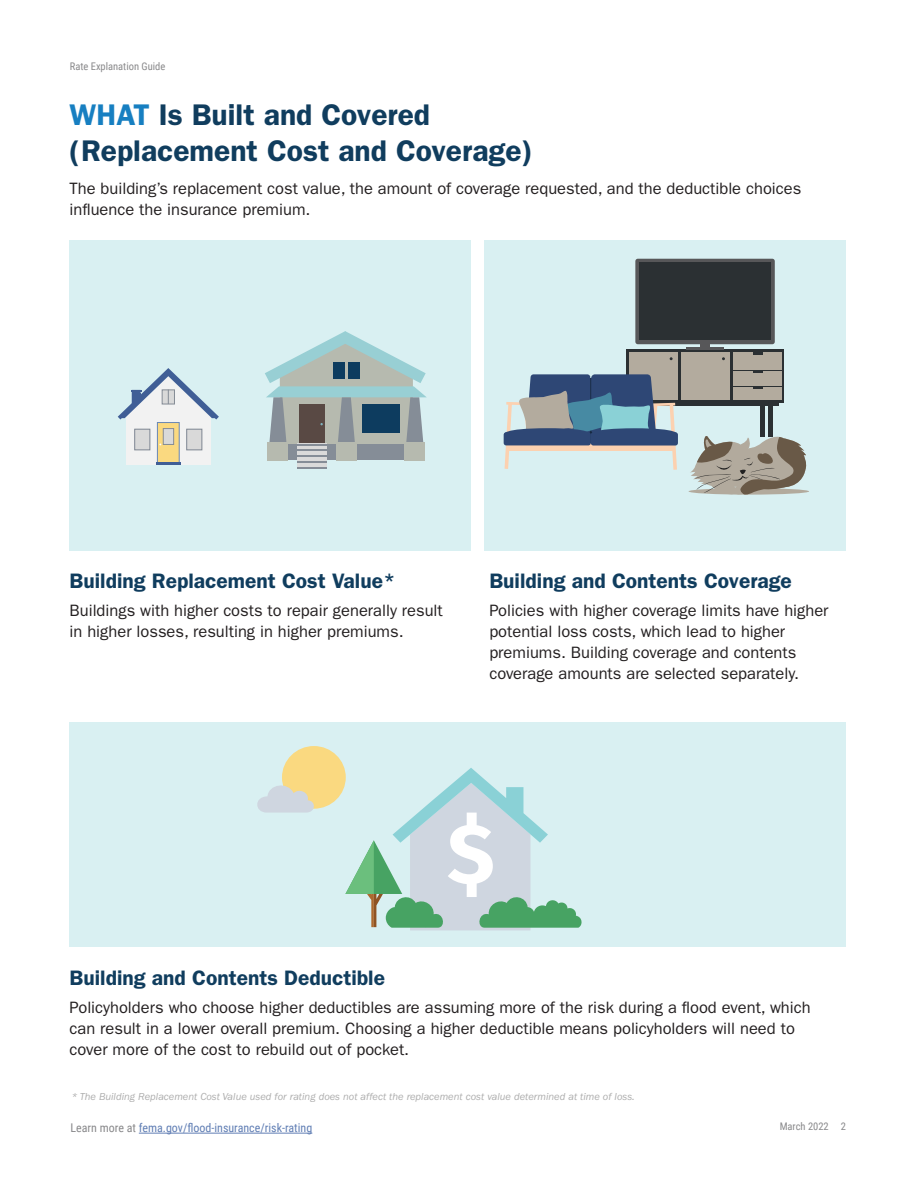
<style>
.page{position:relative;width:918px;height:1188px;background:#fff}
.page>*{position:absolute;margin:0;border:0;box-sizing:border-box;transform-origin:0 0}
.t1{font:600 30px/36px "ITC Franklin Gothic Std";color:#103d5e}
.t2{font:600 21px "ITC Franklin Gothic Std";color:#103d5e}
.t3{font:16.5px/21px "ITC Franklin Gothic Std";color:#231f20}
.t4{font:12px "Roboto Condensed";color:#607eb4}
.t5{font:italic 10.5px "ITC Franklin Gothic Std";color:#adadad}
.t6{font:10.5px "Roboto Condensed";color:#89898b}
.s1{color:#177fc1}
.s2{color:#89898b}
</style>
<div class="page">
<hr style="left:139px;top:1133px;width:173px;height:1px;background:#607eb4">
<div style="left:70px;top:241px;width:401px;height:310px;background:#d9f0f2"></div>
<div style="left:297px;top:444px;width:30px;height:24px;background:#dadada"></div>
<hr style="left:297px;top:461px;width:30px;height:2px;background:#858d97">
<hr style="left:297px;top:467px;width:30px;height:1px;background:#858d97">
<div style="left:267px;top:442px;width:21px;height:19px;background:#b6baaf"></div>
<div style="left:404px;top:442px;width:21px;height:19px;background:#b6baaf"></div>
<svg style="left:265px;top:331px;width:162px;height:128px"></svg>
<div style="left:336px;top:442px;width:21px;height:19px;background:#b6baaf"></div>
<div style="left:126px;top:418px;width:84px;height:46px;background:#f2f2f2"></div>
<div style="left:157px;top:422px;width:23px;height:43px;background:#fad980;border:1px solid #6987b5"></div>
<div style="left:163px;top:428px;width:11px;height:17px;background:#d9d9d9;border:1px solid #858c96"></div>
<hr style="left:156px;top:462px;width:25px;height:2px;background:#405e96">
<svg style="left:118px;top:368px;width:101px;height:52px"></svg>
<div style="left:186px;top:429px;width:16px;height:21px;background:#d9d9d9;border:1px solid #858c96"></div>
<div style="left:134px;top:429px;width:16px;height:21px;background:#d9d9d9;border:1px solid #858c96"></div>
<div style="left:485px;top:240px;width:361px;height:311px;background:#d9f0f2"></div>
<svg style="left:731px;top:350px;width:53px;height:53px"></svg>
<div style="left:734px;top:353px;width:48px;height:47px;background:#b3ab9e"></div>
<svg style="left:753px;top:353px;width:10px;height:2px"></svg>
<svg style="left:753px;top:371px;width:10px;height:2px"></svg>
<svg style="left:753px;top:387px;width:10px;height:2px"></svg>
<hr style="left:734px;top:370px;width:48px;height:1px;background:#2b3033">
<hr style="left:734px;top:386px;width:48px;height:1px;background:#2b3033">
<svg style="left:679px;top:350px;width:52px;height:52px"></svg>
<div style="left:681px;top:353px;width:49px;height:47px;background:#b3ab9e"></div>
<svg style="left:626px;top:350px;width:53px;height:24px"></svg>
<div style="left:629px;top:353px;width:48px;height:47px;background:#b3ab9e"></div>
<hr style="left:633px;top:402px;width:146px;height:4px;background:#2b3033">
<hr style="left:768px;top:406px;width:4px;height:31px;background:#2b3033">
<hr style="left:761px;top:406px;width:4px;height:31px;background:#2b3033">
<div style="left:635px;top:259px;width:140px;height:85px;background:#575759;border-radius:3px"></div>
<div style="left:639px;top:263px;width:132px;height:77px;background:#2b3033"></div>
<hr style="left:700px;top:344px;width:10px;height:4px;background:#575759">
<hr style="left:686px;top:348px;width:38px;height:2px;background:#575759">
<svg style="left:503px;top:374px;width:177px;height:96px"></svg>
<div style="left:504px;top:432px;width:87px;height:13px;background:#2e4775;border-radius:3px"></div>
<div style="left:689px;top:488px;width:120px;height:7px;background:#b7b3a9;border-radius:50%"></div>
<svg style="left:690px;top:436px;width:118px;height:59px"></svg>
<div style="left:70px;top:722px;width:776px;height:225px;background:#d9f0f2"></div>
<div style="left:282px;top:746px;width:64px;height:63px;background:#fad980;border-radius:50%"></div>
<svg style="left:257px;top:781px;width:59px;height:32px"></svg>
<svg style="left:345px;top:768px;width:237px;height:162px"></svg>
<p class="t6" style="left:70px;top:59px;width:97px">Rate Explanation Guide</p>
<h2 class="t1" style="left:70px;top:97px;width:465px"><span class="s1">WHAT</span> Is Built and Covered (Replacement Cost and Coverage)</h2>
<p class="t3" style="left:70px;top:178px;width:733px">The building’s replacement cost value, the amount of coverage requested, and the deductible choices influence the insurance premium.</p>
<p class="t2" style="left:70px;top:569px;width:328px">Building Replacement Cost Value*</p>
<p class="t3" style="left:70px;top:600px;width:375px">Buildings with higher costs to repair generally result in higher losses, resulting in higher premiums.</p>
<p class="t2" style="left:489px;top:569px;width:304px">Building and Contents Coverage</p>
<p class="t3" style="left:489px;top:600px;width:341px">Policies with higher coverage limits have higher potential loss costs, which lead to higher premiums. Building coverage and contents coverage amounts are selected separately.</p>
<p class="t2" style="left:70px;top:965px;width:317px">Building and Contents Deductible</p>
<p class="t3" style="left:70px;top:997px;width:743px">Policyholders who choose higher deductibles are assuming more of the risk during a flood event, which can result in a lower overall premium. Choosing a higher deductible means policyholders will need to cover more of the cost to rebuild out of pocket.</p>
<p class="t5" style="left:72px;top:1090px;width:565px">* The Building Replacement Cost Value used for rating does not affect the replacement cost value determined at time of loss.</p>
<p class="t4" style="left:71px;top:1120px;width:243px"><span class="s2">Learn more at</span> fema.gov/flood-insurance/risk-rating</p>
<p class="t6" style="left:780px;top:1119px;width:68px">March 2022 2</p>
</div>
